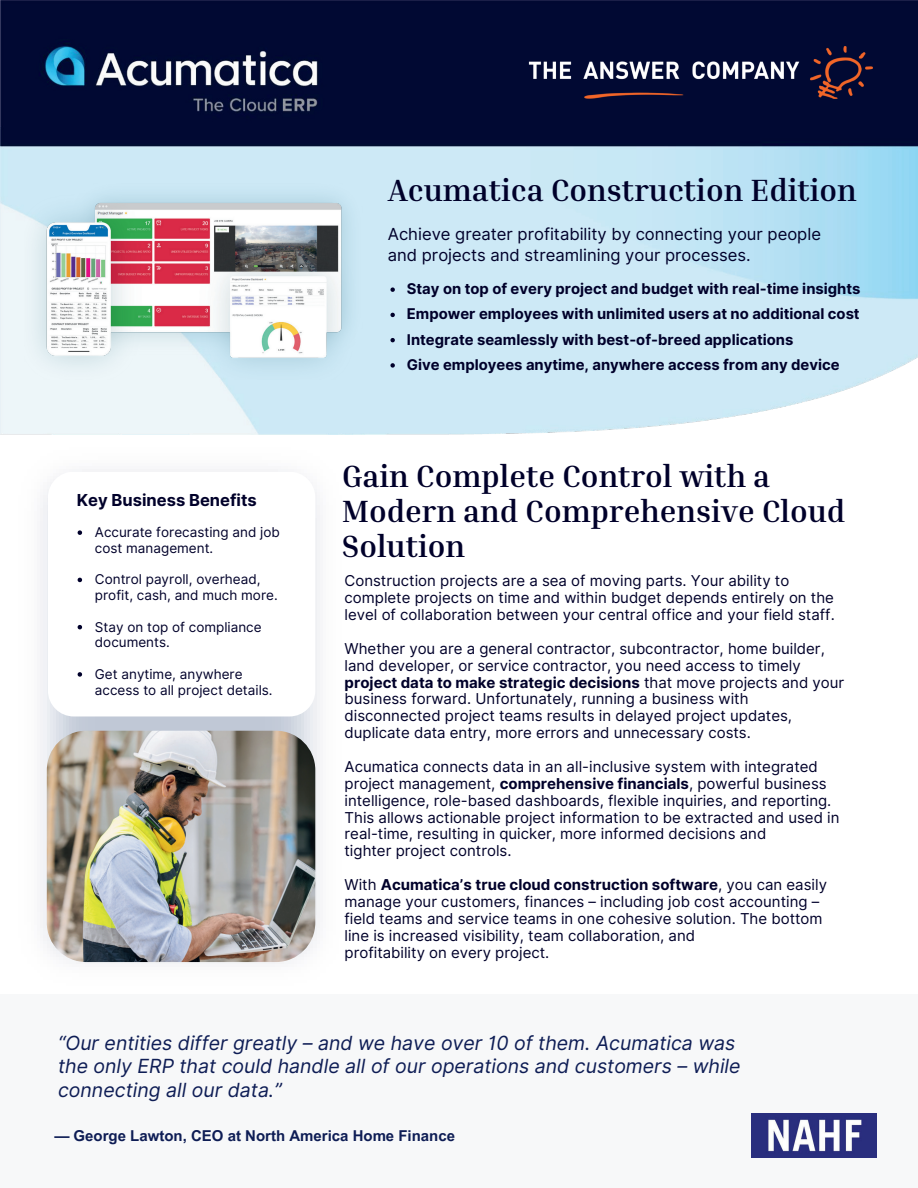
<style>
.page{position:relative;width:918px;height:1188px;background:#fff}
.page>*{position:absolute;margin:0;border:0;box-sizing:border-box;transform-origin:0 0}
.t1{font:700 31.5px/34.8px "Inria Serif";color:#00002a}
.t2{font:italic 19.5px/23.7px "Inter";color:#0e1d55}
.t3{font:16.65px/21.3px "Inter";color:#00002a}
.t4{font:700 16.5px "Inter";color:#00002a}
.t5{font:15px/16.8px "Inter";color:#00002a}
.t6{font:700 15px "Arial MT Pro";color:#0e1d55}
.t7{font:700 14.85px/25.2px "Inter";color:#00002a}
.t8{font:13.5px/15.8px "Inter";color:#00002a}
.s1{font-weight:700}
</style>
<div class="page">
<img style="left:0;top:0;width:918px;height:434px">
<img style="left:40px;top:469px;width:280px;height:495px">
<img style="left:526px;top:47px;width:346px;height:51px">
<img style="left:751px;top:1114px;width:125px;height:43px">
<img style="left:47px;top:731px;width:268px;height:231px;border-radius:39px">
<div style="left:48px;top:472px;width:267px;height:244px;background:#fff;border-radius:26px"></div>
<img style="left:24px;top:183px;width:339px;height:196px">
<svg style="left:78px;top:530px;width:4px;height:5px"></svg>
<svg style="left:78px;top:578px;width:4px;height:4px"></svg>
<svg style="left:78px;top:625px;width:4px;height:4px"></svg>
<svg style="left:78px;top:672px;width:4px;height:5px"></svg>
<svg style="left:390px;top:287px;width:5px;height:5px"></svg>
<svg style="left:390px;top:313px;width:5px;height:4px"></svg>
<svg style="left:390px;top:338px;width:5px;height:4px"></svg>
<svg style="left:390px;top:363px;width:5px;height:5px"></svg>
<h1 class="t1" style="left:388px;top:172px;width:471px">Acumatica Construction Edition</h1>
<p class="t3" style="left:388px;top:223px;width:435px">Achieve greater profitability by connecting your people and projects and streamlining your processes.</p>
<p class="t4" style="left:77px;top:488px;width:181px">Key Business Benefits</p>
<p class="t8" style="left:95px;top:525px;width:186px">Accurate forecasting and job cost management.</p>
<p class="t8" style="left:95px;top:572px;width:184px">Control payroll, overhead, profit, cash, and much more.</p>
<p class="t8" style="left:95px;top:619px;width:168px">Stay on top of compliance documents.</p>
<p class="t8" style="left:95px;top:666px;width:179px">Get anytime, anywhere access to all project details.</p>
<p class="t7" style="left:407px;top:276px;width:455px">Stay on top of every project and budget with real-time insights Empower employees with unlimited users at no additional cost Integrate seamlessly with best-of-breed applications<br>Give employees anytime, anywhere access from any device</p>
<h1 class="t1" style="left:342px;top:458px;width:505px">Gain Complete Control with a<br>Modern and Comprehensive Cloud<br>Solution</h1>
<p class="t5" style="left:345px;top:573px;width:492px">Construction projects are a sea of moving parts. Your ability to complete projects on time and within budget depends entirely on the level of collaboration between your central office and your field staff.</p>
<p class="t5" style="left:345px;top:640px;width:501px">Whether you are a general contractor, subcontractor, home builder, land developer, or service contractor, you need access to timely <span class="s1">project data to make strategic decisions</span> that move projects and your business forward. Unfortunately, running a business with disconnected project teams results in delayed project updates, duplicate data entry, more errors and unnecessary costs.</p>
<p class="t5" style="left:345px;top:758px;width:497px">Acumatica connects data in an all-inclusive system with integrated project management, <span class="s1">comprehensive financials</span>, powerful business intelligence, role-based dashboards, flexible inquiries, and reporting.<br>This allows actionable project information to be extracted and used in real-time, resulting in quicker, more informed decisions and<br>tighter project controls.</p>
<p class="t5" style="left:345px;top:876px;width:484px">With <span class="s1">Acumatica’s true cloud construction software</span>, you can easily manage your customers, finances – including job cost accounting – field teams and service teams in one cohesive solution. The bottom line is increased visibility, team collaboration, and<br>profitability on every project.</p>
<h2 class="t2" style="left:58px;top:1031px;width:684px">“Our entities differ greatly – and we have over 10 of them. Acumatica was the only ERP that could handle all of our operations and customers – while connecting all our data.”</h2>
<p class="t6" style="left:54px;top:1127px;width:402px">— George Lawton, CEO at North America Home Finance</p>
</div>
